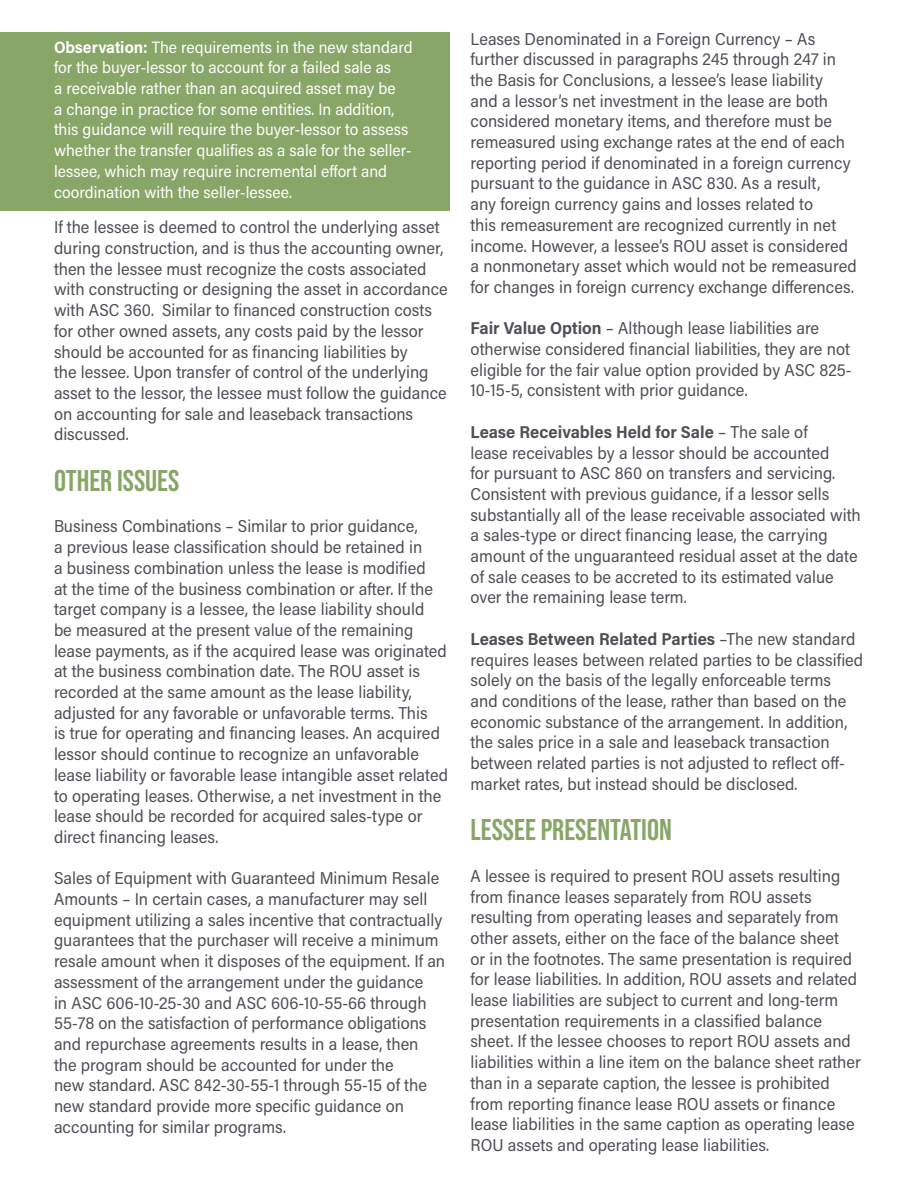
<style>
.page{position:relative;width:918px;height:1188px;background:#fff}
.page>*{position:absolute;margin:0;border:0;box-sizing:border-box;transform-origin:0 0}
.t1{font:30px "Bebas Neue";color:#87a667}
.t2{font:17.25px/20.7px "Acumin Pro Semi Cond";color:#4e4e55}
.t3{font:16.5px/20.7px "Acumin Pro Semi Cond";color:#fff}
.s1{font-weight:700}
</style>
<div class="page">
<div style="left:0;top:32px;width:450px;height:179px;background:#87a667"></div>
<p class="t3" style="left:54px;top:36px;width:360px"><span class="s1">Observation:</span> The requirements in the new standard for the buyer-lessor to account for a failed sale as<br>a receivable rather than an acquired asset may be<br>a change in practice for some entities. In addition, this guidance will require the buyer-lessor to assess whether the transfer qualifies as a sale for the seller&shy;lessee, which may require incremental effort and coordination with the seller-lessee.</p>
<p class="t2" style="left:54px;top:216px;width:395px">If the lessee is deemed to control the underlying asset during construction, and is thus the accounting owner, then the lessee must recognize the costs associated with constructing or designing the asset in accordance with ASC 360. Similar to financed construction costs for other owned assets, any costs paid by the lessor should be accounted for as financing liabilities by<br>the lessee. Upon transfer of control of the underlying asset to the lessor, the lessee must follow the guidance on accounting for sale and leaseback transactions discussed.</p>
<p class="t1" style="left:54px;top:464px;width:127px">OTHER ISSUES</p>
<p class="t2" style="left:54px;top:515px;width:396px">Business Combinations – Similar to prior guidance,<br>a previous lease classification should be retained in<br>a business combination unless the lease is modified<br>at the time of the business combination or after. If the target company is a lessee, the lease liability should<br>be measured at the present value of the remaining lease payments, as if the acquired lease was originated at the business combination date. The ROU asset is recorded at the same amount as the lease liability, adjusted for any favorable or unfavorable terms. This<br>is true for operating and financing leases. An acquired lessor should continue to recognize an unfavorable lease liability or favorable lease intangible asset related to operating leases. Otherwise, a net investment in the lease should be recorded for acquired sales-type or direct financing leases.</p>
<p class="t2" style="left:54px;top:867px;width:393px">Sales of Equipment with Guaranteed Minimum Resale Amounts – In certain cases, a manufacturer may sell equipment utilizing a sales incentive that contractually guarantees that the purchaser will receive a minimum resale amount when it disposes of the equipment. If an assessment of the arrangement under the guidance<br>in ASC 606-10-25-30 and ASC 606-10-55-66 through 55-78 on the satisfaction of performance obligations and repurchase agreements results in a lease, then the program should be accounted for under the<br>new standard. ASC 842-30-55-1 through 55-15 of the new standard provide more specific guidance on accounting for similar programs.</p>
<p class="t2" style="left:471px;top:27px;width:388px">Leases Denominated in a Foreign Currency – As further discussed in paragraphs 245 through 247 in the Basis for Conclusions, a lessee’s lease liability<br>and a lessor’s net investment in the lease are both considered monetary items, and therefore must be remeasured using exchange rates at the end of each reporting period if denominated in a foreign currency pursuant to the guidance in ASC 830. As a result,<br>any foreign currency gains and losses related to<br>this remeasurement are recognized currently in net income. However, a lessee’s ROU asset is considered a nonmonetary asset which would not be remeasured for changes in foreign currency exchange differences.</p>
<p class="t2" style="left:471px;top:317px;width:383px"><span class="s1">Fair Value Option</span> – Although lease liabilities are otherwise considered financial liabilities, they are not eligible for the fair value option provided by ASC 825- 10-15-5, consistent with prior guidance.</p>
<p class="t2" style="left:471px;top:421px;width:392px"><span class="s1">Lease Receivables Held for Sale</span> – The sale of<br>lease receivables by a lessor should be accounted<br>for pursuant to ASC 860 on transfers and servicing.<br>Consistent with previous guidance, if a lessor sells substantially all of the lease receivable associated with a sales-type or direct financing lease, the carrying amount of the unguaranteed residual asset at the date of sale ceases to be accreted to its estimated value over the remaining lease term.</p>
<p class="t2" style="left:471px;top:628px;width:394px"><span class="s1">Leases Between Related Parties</span> –The new standard requires leases between related parties to be classified solely on the basis of the legally enforceable terms<br>and conditions of the lease, rather than based on the economic substance of the arrangement. In addition, the sales price in a sale and leaseback transaction between related parties is not adjusted to reflect off&shy;market rates, but instead should be disclosed.</p>
<p class="t1" style="left:471px;top:813px;width:203px">LESSEE PRESENTATION</p>
<p class="t2" style="left:471px;top:865px;width:392px">A lessee is required to present ROU assets resulting from finance leases separately from ROU assets resulting from operating leases and separately from other assets, either on the face of the balance sheet<br>or in the footnotes. The same presentation is required for lease liabilities. In addition, ROU assets and related lease liabilities are subject to current and long-term presentation requirements in a classified balance sheet. If the lessee chooses to report ROU assets and liabilities within a line item on the balance sheet rather than in a separate caption, the lessee is prohibited from reporting finance lease ROU assets or finance lease liabilities in the same caption as operating lease ROU assets and operating lease liabilities.</p>
</div>
